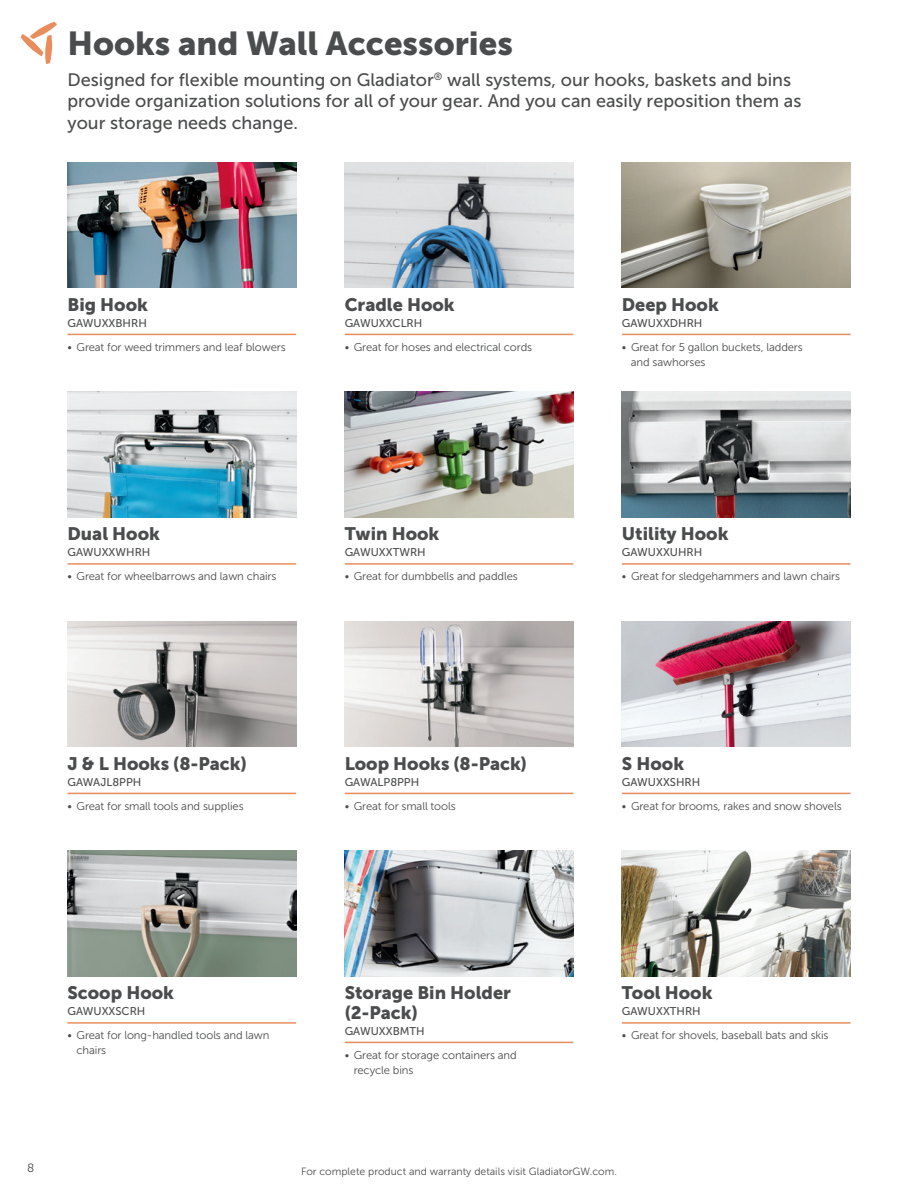
<style>
.page{position:relative;width:918px;height:1188px;background:#fff}
.page>*{position:absolute;margin:0;border:0;box-sizing:border-box;transform-origin:0 0}
.t1{font:33px "Museo Sans 900";color:#4b4c4d}
.t2{font:18px/21.6px "Museo Sans 500";color:#4b4c4d}
.t3{font:18px/19.5px "Museo Sans 900";color:#4b4c4d}
.t4{font:12px "Museo Sans 300";color:#4b4c4d}
.t5{font:11.25px/15px "Museo Sans 300";letter-spacing:-.01em;color:#4b4c4d}
.Model_Number_with_Ru{font:11.25px "Museo Sans 500";color:#4b4c4d}
.t6{font:10.5px "Museo Sans 300";color:#4b4c4d}
</style>
<div class="page">
<svg style="left:21px;top:22px;width:36px;height:42px"></svg>
<hr style="left:68px;top:334px;width:228px;height:1px;background:#e98d5e">
<img style="left:68px;top:162px;width:228px;height:126px">
<hr style="left:68px;top:563px;width:228px;height:2px;background:#e98d5e">
<img style="left:68px;top:392px;width:228px;height:126px">
<hr style="left:68px;top:793px;width:228px;height:1px;background:#e98d5e">
<img style="left:68px;top:621px;width:228px;height:126px">
<hr style="left:68px;top:1022px;width:228px;height:2px;background:#e98d5e">
<img style="left:68px;top:850px;width:228px;height:126px">
<hr style="left:345px;top:334px;width:228px;height:1px;background:#e98d5e">
<img style="left:345px;top:162px;width:228px;height:126px">
<hr style="left:345px;top:563px;width:228px;height:2px;background:#e98d5e">
<img style="left:345px;top:392px;width:228px;height:126px">
<hr style="left:345px;top:793px;width:228px;height:1px;background:#e98d5e">
<img style="left:345px;top:621px;width:228px;height:126px">
<hr style="left:345px;top:1042px;width:228px;height:1px;background:#e98d5e">
<img style="left:345px;top:850px;width:228px;height:126px">
<hr style="left:622px;top:334px;width:228px;height:1px;background:#e98d5e">
<img style="left:622px;top:162px;width:228px;height:126px">
<hr style="left:622px;top:563px;width:228px;height:2px;background:#e98d5e">
<img style="left:622px;top:392px;width:228px;height:126px">
<hr style="left:622px;top:793px;width:228px;height:1px;background:#e98d5e">
<img style="left:622px;top:621px;width:228px;height:126px">
<hr style="left:622px;top:1022px;width:228px;height:2px;background:#e98d5e">
<img style="left:622px;top:850px;width:228px;height:126px">
<p class="t1" style="left:68px;top:24px;width:447px">Hooks and Wall Accessories</p>
<p class="t2" style="left:68px;top:69px;width:735px">Designed for flexible mounting on Gladiator<sup>®</sup> wall systems, our hooks, baskets and bins provide organization solutions for all of your gear. And you can easily reposition them as your storage needs change.</p>
<p class="t3" style="left:68px;top:294px;width:82px">Big Hook</p>
<p class="Model_Number_with_Ru" style="left:68px;top:317px;width:81px">GAWUXXBHRH</p>
<p class="t5" style="left:68px;top:340px;width:220px">• Great for weed trimmers and leaf blowers</p>
<p class="t3" style="left:345px;top:294px;width:111px">Cradle Hook</p>
<p class="Model_Number_with_Ru" style="left:345px;top:317px;width:79px">GAWUXXCLRH</p>
<p class="t5" style="left:345px;top:340px;width:189px">• Great for hoses and electrical cords</p>
<p class="t3" style="left:68px;top:524px;width:94px">Dual Hook</p>
<p class="Model_Number_with_Ru" style="left:68px;top:546px;width:84px">GAWUXXWHRH</p>
<p class="t5" style="left:68px;top:569px;width:210px">• Great for wheelbarrows and lawn chairs</p>
<p class="t3" style="left:345px;top:524px;width:96px">Twin Hook</p>
<p class="Model_Number_with_Ru" style="left:345px;top:546px;width:83px">GAWUXXTWRH</p>
<p class="t5" style="left:345px;top:569px;width:175px">• Great for dumbbells and paddles</p>
<p class="t3" style="left:68px;top:753px;width:181px">J &amp; L Hooks (8-Pack)</p>
<p class="Model_Number_with_Ru" style="left:68px;top:776px;width:75px">GAWAJL8PPH</p>
<p class="t5" style="left:68px;top:799px;width:178px">• Great for small tools and supplies</p>
<p class="t3" style="left:345px;top:753px;width:184px">Loop Hooks (8-Pack)</p>
<p class="Model_Number_with_Ru" style="left:345px;top:776px;width:76px">GAWALP8PPH</p>
<p class="t5" style="left:345px;top:799px;width:112px">• Great for small tools</p>
<p class="t3" style="left:68px;top:983px;width:108px">Scoop Hook</p>
<p class="Model_Number_with_Ru" style="left:68px;top:1005px;width:79px">GAWUXXSCRH</p>
<p class="t5" style="left:76px;top:1028px;width:194px;text-indent:-9px">• Great for long-handled tools and lawn chairs</p>
<p class="t3" style="left:345px;top:983px;width:168px">Storage Bin Holder (2-Pack)</p>
<p class="Model_Number_with_Ru" style="left:345px;top:1025px;width:82px">GAWUXXBMTH</p>
<p class="t5" style="left:354px;top:1048px;width:165px;text-indent:-9px">• Great for storage containers and recycle bins</p>
<p class="t3" style="left:622px;top:294px;width:98px">Deep Hook</p>
<p class="Model_Number_with_Ru" style="left:622px;top:317px;width:82px">GAWUXXDHRH</p>
<p class="t5" style="left:631px;top:340px;width:173px;text-indent:-9px">• Great for 5 gallon buckets, ladders and sawhorses</p>
<p class="t3" style="left:622px;top:524px;width:108px">Utility Hook</p>
<p class="Model_Number_with_Ru" style="left:622px;top:546px;width:82px">GAWUXXUHRH</p>
<p class="t5" style="left:622px;top:569px;width:220px">• Great for sledgehammers and lawn chairs</p>
<p class="t3" style="left:622px;top:753px;width:64px">S Hook</p>
<p class="Model_Number_with_Ru" style="left:622px;top:776px;width:80px">GAWUXXSHRH</p>
<p class="t5" style="left:622px;top:799px;width:221px">• Great for brooms, rakes and snow shovels</p>
<p class="t3" style="left:622px;top:983px;width:92px">Tool Hook</p>
<p class="Model_Number_with_Ru" style="left:622px;top:1005px;width:80px">GAWUXXTHRH</p>
<p class="t5" style="left:622px;top:1028px;width:208px">• Great for shovels, baseball bats and skis</p>
<p class="t4" style="left:27px;top:1161px;width:9px">8</p>
<p class="t6" style="left:301px;top:1165px;width:317px">For complete product and warranty details visit GladiatorGW.com.</p>
</div>
